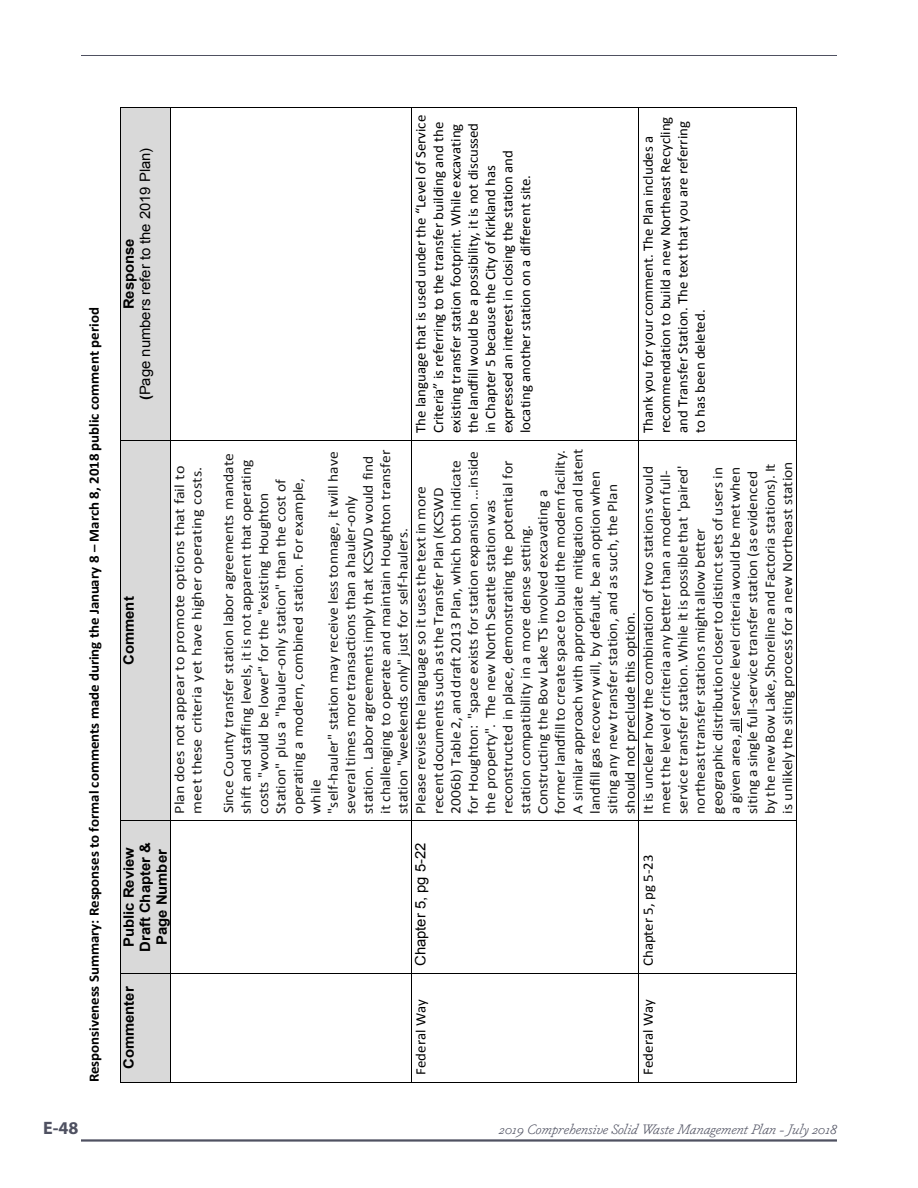
<style>
.page{position:relative;width:918px;height:1188px;background:#fff}
.page>*{position:absolute;margin:0;border:0;box-sizing:border-box;transform-origin:0 0}
.t1{font:700 18px "Myriad Pro";color:#4f5161}
.t2{font:14.25px/17.4px "Calibri";color:#181818;scale:1.08 1}
.t3{font:14.25px/17.4px "Calibri";color:#181818;scale:1.12 1}
.t4{font:14.25px/17.4px "Calibri";color:#000;scale:1.04 1}
.t5{font:700 14.25px "Calibri";letter-spacing:-.005em;color:#000;scale:1.04 1}
.t6{font:14.25px/16.4px "Arial";color:#000;text-align:center;scale:1.04 1}
.t7{font:700 14.25px/16.5px "Arial";color:#000;text-align:center;scale:1.04 1}
.t8{font:italic 300 13.5px "Dapifer";color:#4f5161}
.s1{font-weight:700}
</style>
<div class="page">
<hr style="left:81px;top:1139px;width:756px;height:3px;background:#4f5161">
<hr style="left:81px;top:55px;width:756px;height:1px;background:#4f5161">
<div style="left:121px;top:974px;width:49px;height:108px;background:#d9d9d9"></div>
<div style="left:121px;top:821px;width:49px;height:152px;background:#d9d9d9"></div>
<div style="left:121px;top:441px;width:49px;height:380px;background:#d9d9d9"></div>
<div style="left:121px;top:108px;width:49px;height:332px;background:#d9d9d9"></div>
<hr style="left:120px;top:974px;width:1px;height:108px;background:#000">
<hr style="left:120px;top:821px;width:1px;height:152px;background:#000">
<hr style="left:120px;top:441px;width:1px;height:380px;background:#000">
<hr style="left:120px;top:108px;width:1px;height:332px;background:#000">
<hr style="left:121px;top:1082px;width:49px;height:1px;background:#000">
<hr style="left:121px;top:973px;width:49px;height:1px;background:#000">
<hr style="left:121px;top:821px;width:49px;height:1px;background:#000">
<hr style="left:121px;top:440px;width:49px;height:1px;background:#000">
<hr style="left:121px;top:107px;width:49px;height:1px;background:#000">
<hr style="left:170px;top:974px;width:1px;height:108px;background:#000">
<hr style="left:170px;top:821px;width:1px;height:152px;background:#000">
<hr style="left:170px;top:441px;width:1px;height:380px;background:#000">
<hr style="left:170px;top:108px;width:1px;height:332px;background:#000">
<hr style="left:171px;top:1082px;width:241px;height:1px;background:#000">
<hr style="left:171px;top:973px;width:241px;height:1px;background:#000">
<hr style="left:171px;top:821px;width:241px;height:1px;background:#000">
<hr style="left:171px;top:440px;width:241px;height:1px;background:#000">
<hr style="left:171px;top:107px;width:241px;height:1px;background:#000">
<hr style="left:412px;top:974px;width:1px;height:108px;background:#000">
<hr style="left:412px;top:821px;width:1px;height:152px;background:#000">
<hr style="left:412px;top:441px;width:1px;height:380px;background:#000">
<hr style="left:412px;top:108px;width:1px;height:332px;background:#000">
<hr style="left:412px;top:1082px;width:227px;height:1px;background:#000">
<hr style="left:412px;top:973px;width:227px;height:1px;background:#000">
<hr style="left:412px;top:821px;width:227px;height:1px;background:#000">
<hr style="left:412px;top:440px;width:227px;height:1px;background:#000">
<hr style="left:412px;top:107px;width:227px;height:1px;background:#000">
<svg style="left:741px;top:718px;width:1px;height:14px"></svg>
<hr style="left:639px;top:974px;width:1px;height:108px;background:#000">
<hr style="left:639px;top:821px;width:1px;height:152px;background:#000">
<hr style="left:639px;top:441px;width:1px;height:380px;background:#000">
<hr style="left:639px;top:108px;width:1px;height:332px;background:#000">
<hr style="left:639px;top:1082px;width:157px;height:1px;background:#000">
<hr style="left:796px;top:974px;width:1px;height:108px;background:#000">
<hr style="left:639px;top:973px;width:157px;height:1px;background:#000">
<hr style="left:796px;top:821px;width:1px;height:152px;background:#000">
<hr style="left:639px;top:821px;width:157px;height:1px;background:#000">
<hr style="left:796px;top:441px;width:1px;height:380px;background:#000">
<hr style="left:639px;top:440px;width:157px;height:1px;background:#000">
<hr style="left:796px;top:108px;width:1px;height:332px;background:#000">
<hr style="left:639px;top:107px;width:157px;height:1px;background:#000">
<p class="t5" style="left:85px;top:1082px;width:747px;rotate:-90deg">Responsiveness Summary: Responses to formal comments made during the January 8 – March 8, 2018 public comment period</p>
<p class="t6" style="left:121px;top:400px;width:244px;rotate:-90deg"><span class="s1">Response<br>(</span>Page numbers refer to the 2019 Plan)</p>
<p class="t7" style="left:121px;top:665px;width:67px;rotate:-90deg">Comment</p>
<p class="t3" style="left:171px;top:814px;width:312px;rotate:-90deg">Plan does not appear to promote options that fail to meet these criteria yet have higher operating costs.</p>
<p class="t7" style="left:121px;top:952px;width:107px;rotate:-90deg">Public Review<br>Draft Chapter &amp;<br>Page Number</p>
<p class="t7" style="left:121px;top:1069px;width:81px;rotate:-90deg">Commenter</p>
<p class="t4" style="left:412px;top:433px;width:308px;rotate:-90deg">The language that is used under the “Level of Service Criteria” is referring to the transfer building and the existing transfer station footprint. While excavating the landfill would be a possibility, it is not discussed in Chapter 5 because the City of Kirkland has expressed an interest in closing the station and locating another station on a different site.</p>
<p class="t4" style="left:639px;top:433px;width:306px;rotate:-90deg">Thank you for your comment. The Plan includes a recommendation to build a new Northeast Recycling and Transfer Station. The text that you are referring to has been deleted.</p>
<p class="t2" style="left:412px;top:814px;width:340px;rotate:-90deg">Please revise the language so it uses the text in more recent documents such as the Transfer Plan (KCSWD 2006b) Table 2, and draft 2013 Plan, which both indicate for Houghton: "space exists for station expansion ...inside the property". The new North Seattle station was reconstructed in place, demonstrating the potential for station compatibility in a more dense setting.<br>Constructing the Bow Lake TS involved excavating a former landfill to create space to build the modern facility.<br>A similar approach with appropriate mitigation and latent landfill gas recovery will, by default, be an option when siting any new transfer station, and as such, the Plan should not preclude this option.</p>
<p class="t2" style="left:220px;top:814px;width:338px;rotate:-90deg">Since County transfer station labor agreements mandate shift and staffing levels, it is not apparent that operating costs "would be lower" for the "existing Houghton Station" plus a "hauler-only station" than the cost of operating a modern, combined station. For example, while<br>"self-hauler" station may receive less tonnage, it will have several times more transactions than a hauler-only station. Labor agreements imply that KCSWD would find it challenging to operate and maintain Houghton transfer station "weekends only" just for self-haulers.</p>
<p class="t3" style="left:639px;top:814px;width:316px;rotate:-90deg">Itis unclear how the combination of two stations would meet the level of criteria any better than a modern full&shy;service transfer station. While itis possible that 'paired' northeast transfer stations might allow better geographic distribution closer to distinct sets of users in a given area, allservice level criteria would be metwhen siting a single full-service transfer station (as evidenced by the new Bow Lake, Shoreline and Factoria stations). It is unlikely the siting process for a new Northeast station</p>
<p class="t6" style="left:412px;top:966px;width:120px;rotate:-90deg">Chapter 5, pg 5-22</p>
<p class="t4" style="left:412px;top:1075px;width:74px;rotate:-90deg">Federal Way</p>
<p class="t4" style="left:639px;top:966px;width:108px;rotate:-90deg">Chapter 5, pg 5-23</p>
<p class="t4" style="left:639px;top:1075px;width:74px;rotate:-90deg">Federal Way</p>
<p class="t1" style="left:43px;top:1116px;width:37px">E-48</p>
<p class="t8" style="left:499px;top:1120px;width:339px">2019 Comprehensive Solid Waste Management Plan - July 2018</p>
</div>
